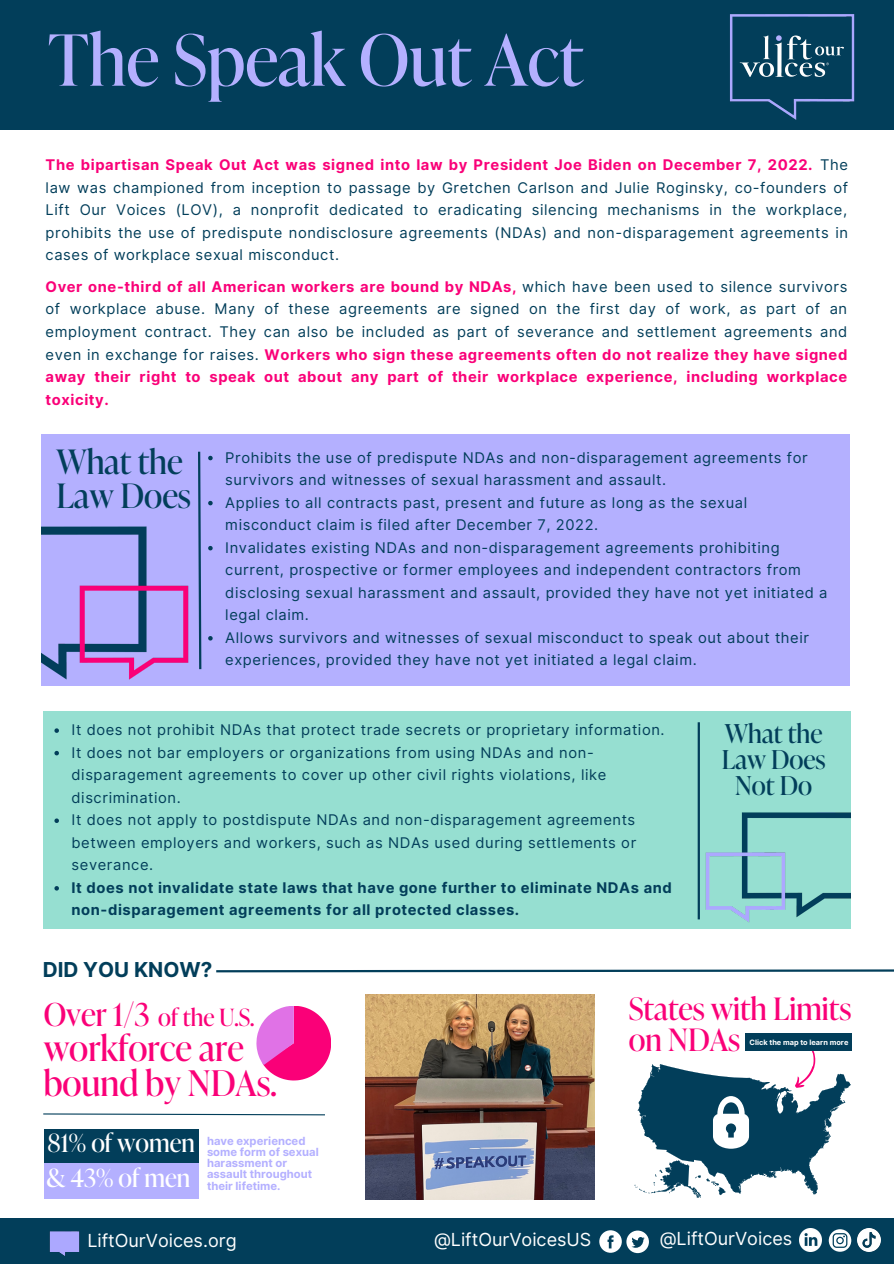
<style>
.page{position:relative;width:894px;height:1264px;background:#fff}
.page>*{position:absolute;margin:0;border:0;box-sizing:border-box;transform-origin:0 0}
.t1{font:70.5px "Ivy Presto Display";color:#b4b0ff}
.t2{font:35.25px/35.2px "Ivy Presto Display";color:#fa0078}
.t3{font:33.6px/33.6px "Ivy Presto Display";color:#023e5a}
.t4{font:31.5px "Ivy Presto Display";color:#fa0078}
.t5{font:30.75px/30.5px "Ivy Presto Display";color:#fa0078}
.t6{font:25.95px/26px "Ivy Presto Display";color:#023e5a;text-align:center}
.t7{font:25.05px "Ivy Presto Display";color:#fff}
.t8{font:23.7px "Ivy Presto Display";color:#fa0078}
.t9{font:700 20.55px "Inter";color:#023e5a}
.t10{font:18px "Inter";color:#fff}
.t11{font:14.7px/22.5px "Inter";letter-spacing:.04em;color:#023e5a}
.t12{font:700 14.7px/22.5px "Inter";letter-spacing:.04em;color:#023e5a}
.t13{font:700 11.25px/11.2px "Inter";color:#b4b0ff}
.t14{font:700 7.35px "Inter";color:#fff}
.s1{font-weight:700;color:#fa0078}
</style>
<div class="page">
<div style="left:0;top:0;width:893px;height:130px;background:#023e5a"></div>
<div style="left:41px;top:434px;width:808px;height:251px;background:#b4b0ff"></div>
<div style="left:43px;top:710px;width:807px;height:218px;background:#96dfd1"></div>
<svg style="left:216px;top:969px;width:677px;height:4px"></svg>
<svg style="left:43px;top:1113px;width:282px;height:2px"></svg>
<hr style="left:697px;top:722px;width:2px;height:197px;background:#023e5a">
<svg style="left:198px;top:451px;width:4px;height:219px"></svg>
<div style="left:744px;top:1033px;width:107px;height:18px;background:#023e5a"></div>
<svg style="left:634px;top:1047px;width:216px;height:151px"></svg>
<div style="left:44px;top:1128px;width:154px;height:35px;background:#023e5a"></div>
<div style="left:45px;top:1163px;width:153px;height:35px;background:#b4b0ff"></div>
<div style="left:0;top:1218px;width:893px;height:45px;background:#023e5a"></div>
<img style="left:49px;top:1231px;width:31px;height:25px">
<svg style="left:256px;top:1006px;width:75px;height:74px"></svg>
<img style="left:365px;top:994px;width:229px;height:205px">
<img style="left:41px;top:526px;width:106px;height:154px">
<img style="left:741px;top:812px;width:109px;height:106px">
<img style="left:69px;top:562px;width:129px;height:124px">
<img style="left:697px;top:836px;width:94px;height:86px">
<svg style="left:828px;top:1229px;width:23px;height:22px"></svg>
<svg style="left:599px;top:1230px;width:49px;height:22px"></svg>
<img style="left:799px;top:1228px;width:22px;height:23px">
<img style="left:857px;top:1228px;width:23px;height:23px">
<img style="left:730px;top:14px;width:125px;height:106px">
<svg style="left:208px;top:456px;width:4px;height:4px"></svg>
<svg style="left:208px;top:501px;width:4px;height:4px"></svg>
<svg style="left:208px;top:546px;width:4px;height:4px"></svg>
<svg style="left:208px;top:636px;width:4px;height:4px"></svg>
<svg style="left:54px;top:728px;width:5px;height:5px"></svg>
<svg style="left:54px;top:751px;width:5px;height:4px"></svg>
<svg style="left:54px;top:818px;width:5px;height:5px"></svg>
<svg style="left:54px;top:886px;width:5px;height:4px"></svg>
<h1 class="t1" style="left:48px;top:31px;width:536px">The Speak Out Act</h1>
<p class="t11" style="left:46px;top:154px;width:803px;text-align:justify"><span class="s1">The bipartisan Speak Out Act was signed into law by President Joe Biden on December 7, 2022.</span> The law was championed from inception to passage by Gretchen Carlson and Julie Roginsky, co-founders of Lift Our Voices (LOV), a nonprofit dedicated to eradicating silencing mechanisms in the workplace, prohibits the use of predispute nondisclosure agreements (NDAs) and non-disparagement agreements in cases of workplace sexual misconduct.</p>
<p class="t11" style="left:46px;top:275px;width:803px;text-align:justify"><span class="s1">Over one-third of all American workers are bound by NDAs,</span> which have been used to silence survivors of workplace abuse. Many of these agreements are signed on the first day of work, as part of an employment contract. They can also be included as part of severance and settlement agreements and even in exchange for raises. <span class="s1">Workers who sign these agreements often do not realize they have signed away their right to speak out about any part of their workplace experience, including workplace toxicity.</span></p>
<h3 class="t3" style="left:56px;top:448px;width:136px">What the<br>Law Does</h3>
<p class="t11" style="left:225px;top:446px;width:603px">Prohibits the use of predispute NDAs and non-disparagement agreements for survivors and witnesses of sexual harassment and assault.<br>Applies to all contracts past, present and future as long as the sexual misconduct claim is filed after December 7, 2022.<br>Invalidates existing NDAs and non-disparagement agreements prohibiting current, prospective or former employees and independent contractors from disclosing sexual harassment and assault, provided they have not yet initiated a legal claim.<br>Allows survivors and witnesses of sexual misconduct to speak out about their experiences, provided they have not yet initiated a legal claim.</p>
<p class="t11" style="left:72px;top:718px;width:594px">It does not prohibit NDAs that protect trade secrets or proprietary information.<br>It does not bar employers or organizations from using NDAs and non&shy;disparagement agreements to cover up other civil rights violations, like discrimination.<br>It does not apply to postdispute NDAs and non-disparagement agreements between employers and workers, such as NDAs used during settlements or severance.</p>
<p class="t12" style="left:72px;top:876px;width:601px">It does not invalidate state laws that have gone further to eliminate NDAs and non-disparagement agreements for all protected classes.</p>
<h3 class="t9" style="left:43px;top:957px;width:171px">DID YOU KNOW?</h3>
<h3 class="t6" style="left:721px;top:723px;width:105px">What the<br>Law Does<br>Not Do</h3>
<h3 class="t4" style="left:44px;top:1001px;width:107px">Over 1/3</h3>
<h2 class="t2" style="left:44px;top:1033px;width:234px">workforce are bound by NDAs.</h2>
<h3 class="t8" style="left:158px;top:1007px;width:98px">of the U.S.</h3>
<h3 class="t7" style="left:47px;top:1132px;width:149px">81% of women</h3>
<h3 class="t7" style="left:47px;top:1167px;width:145px">&amp; 43% of men</h3>
<p class="t13" style="left:207px;top:1134px;width:113px">have experienced some form of sexual harassment or assault throughout</p>
<p class="t13" style="left:207px;top:1179px;width:75px">their lifetime.</p>
<h3 class="t5" style="left:628px;top:996px;width:224px">States with Limits on NDAs</h3>
<p class="t14" style="left:749px;top:1037px;width:100px">Click the map to learn more</p>
<p class="t10" style="left:87px;top:1230px;width:151px">LiftOurVoices.org</p>
<p class="t10" style="left:434px;top:1228px;width:159px">@LiftOurVoicesUS</p>
<p class="t10" style="left:659px;top:1227px;width:134px">@LiftOurVoices</p>
</div>
